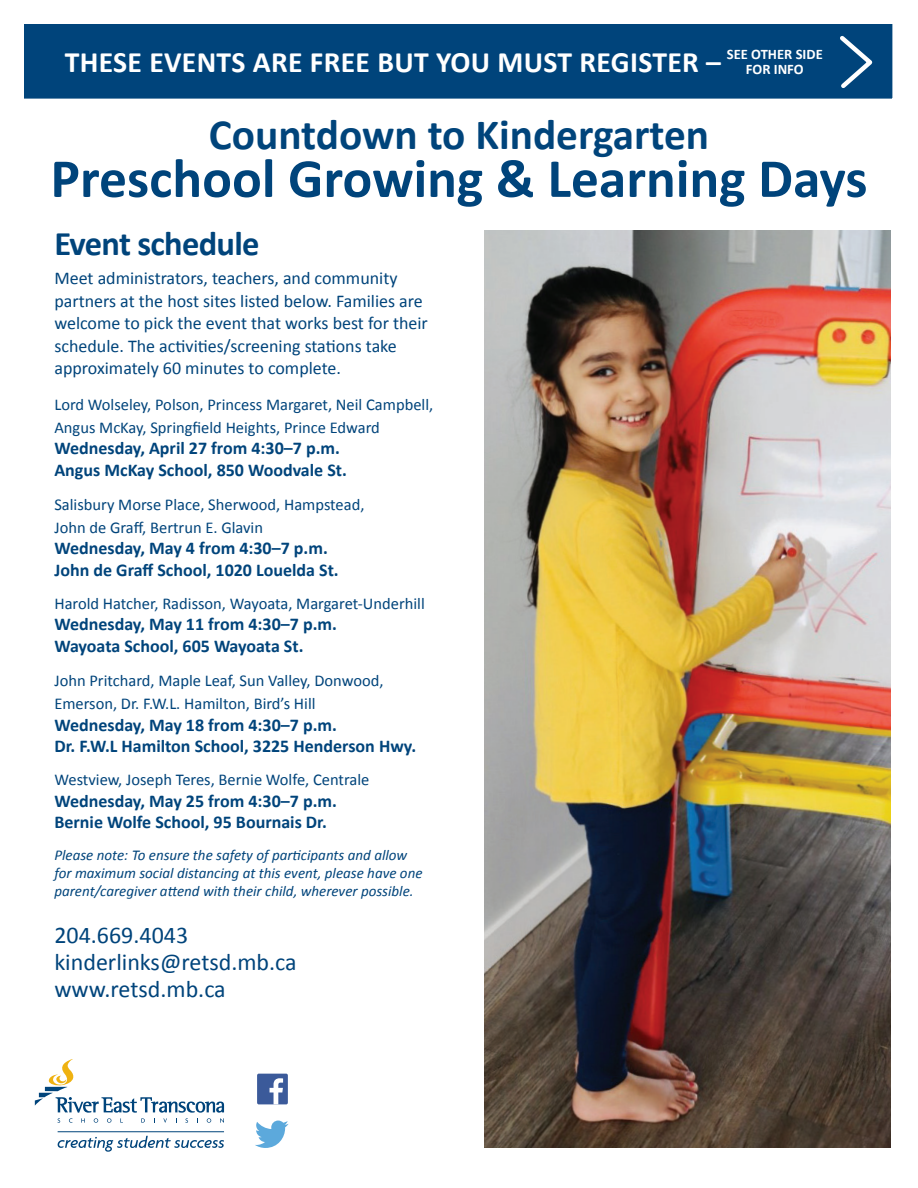
<style>
.page{position:relative;width:918px;height:1188px;background:#fff}
.page>*{position:absolute;margin:0;border:0;box-sizing:border-box;transform-origin:0 0}
.t1{font:700 55.5px "Calibri";color:#00447b}
.t2{font:700 43.35px "Calibri";color:#00447b}
.t3{font:700 34.5px "Calibri";letter-spacing:-.02em;color:#00447b}
.t4{font:700 29.7px "Calibri";letter-spacing:.01em;color:#fff}
.t5{font:24px/27px "Calibri";color:#00447b}
.t6{font:700 18px/21.6px "Calibri";color:#00447b}
.t7{font:18px/22.5px "Calibri";color:#00447b}
.t8{font:16.5px/22.5px "Calibri";color:#00447b}
.t9{font:italic 15px/18px "Calibri";color:#00447b}
.t10{font:700 14.55px "Calibri";color:#fff}
.s1{font-size:14.55px}
</style>
<div class="page">
<div style="left:21px;top:19px;width:874px;height:83px;background:#00447b;border:3px solid #fff"></div>
<svg style="left:840px;top:35px;width:33px;height:53px"></svg>
<img style="left:485px;top:230px;width:406px;height:918px">
<svg style="left:35px;top:1059px;width:189px;height:64px"></svg>
<svg style="left:58px;top:1136px;width:166px;height:16px"></svg>
<hr style="left:58px;top:1131px;width:166px;height:1px;background:#00447b">
<div style="left:257px;top:1074px;width:31px;height:30px;background:#3b5a9a;border-radius:2px"></div>
<svg style="left:270px;top:1078px;width:13px;height:26px"></svg>
<svg style="left:255px;top:1121px;width:34px;height:27px"></svg>
<p class="t10" style="left:727px;top:45px;width:97px">SEE OTHER SIDE</p>
<h3 class="t4" style="left:65px;top:44px;width:740px">THESE EVENTS ARE FREE BUT YOU MUST REGISTER – <span class="s1">FOR INFO</span></h3>
<h2 class="t2" style="left:209px;top:108px;width:502px">Countdown to Kindergarten</h2>
<h1 class="t1" style="left:50px;top:144px;width:819px">Preschool Growing &amp; Learning Days</h1>
<h3 class="t3" style="left:54px;top:222px;width:207px">Event schedule</h3>
<p class="t7" style="left:54px;top:266px;width:375px">Meet administrators, teachers, and community partners at the host sites listed below. Families are welcome to pick the event that works best for their schedule. The activities/screening stations take approximately 60 minutes to complete.</p>
<p class="t8" style="left:54px;top:393px;width:380px">Lord Wolseley, Polson, Princess Margaret, Neil Campbell,<br>Angus McKay, Springfield Heights, Prince Edward</p>
<p class="t6" style="left:54px;top:437px;width:294px">Wednesday, April 27 from 4:30–7 p.m.<br>Angus McKay School, 850 Woodvale St.</p>
<p class="t8" style="left:54px;top:493px;width:312px">Salisbury Morse Place, Sherwood, Hampstead,<br>John de Graff, Bertrun E. Glavin</p>
<p class="t6" style="left:54px;top:537px;width:286px">Wednesday, May 4 from 4:30–7 p.m.<br>John de Graff School, 1020 Louelda St.</p>
<p class="t8" style="left:54px;top:591px;width:372px">Harold Hatcher, Radisson, Wayoata, Margaret-Underhill</p>
<p class="t6" style="left:54px;top:613px;width:284px">Wednesday, May 11 from 4:30–7 p.m.<br>Wayoata School, 605 Wayoata St.</p>
<p class="t8" style="left:54px;top:669px;width:331px">John Pritchard, Maple Leaf, Sun Valley, Donwood,<br>Emerson, Dr. F.W.L. Hamilton, Bird’s Hill</p>
<p class="t6" style="left:54px;top:713px;width:363px">Wednesday, May 18 from 4:30–7 p.m.<br>Dr. F.W.L Hamilton School, 3225 Henderson Hwy.</p>
<p class="t8" style="left:54px;top:767px;width:317px">Westview, Joseph Teres, Bernie Wolfe, Centrale</p>
<p class="t6" style="left:54px;top:789px;width:284px">Wednesday, May 25 from 4:30–7 p.m.<br>Bernie Wolfe School, 95 Bournais Dr.</p>
<p class="t9" style="left:54px;top:845px;width:370px">Please note: To ensure the safety of participants and allow for maximum social distancing at this event, please have one parent/caregiver attend with their child, wherever possible.</p>
<h3 class="t5" style="left:54px;top:920px;width:244px">204.669.4043 kinderlinks@retsd.mb.ca www.retsd.mb.ca</h3>
</div>
